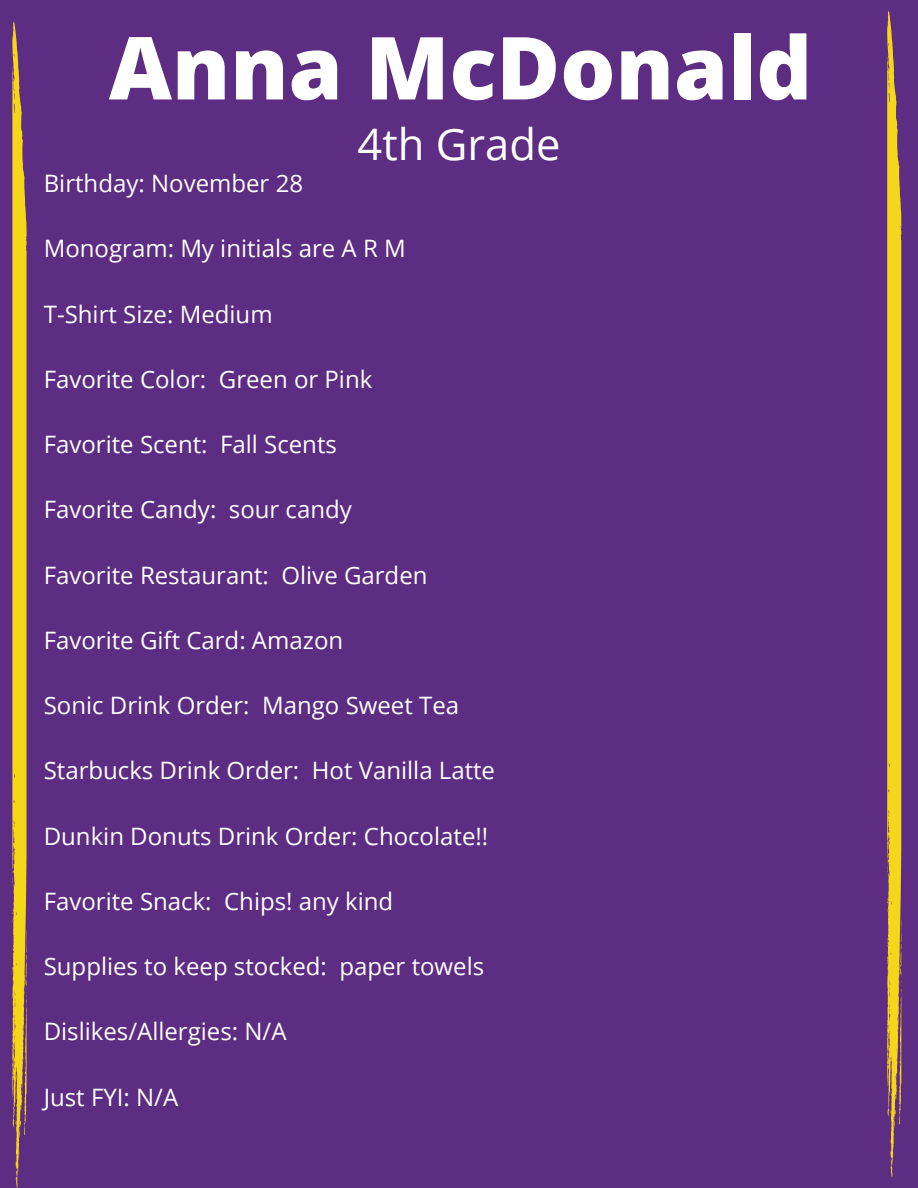
<style>
.page{position:relative;width:918px;height:1188px;background:#5d2c83}
.page>*{position:absolute;margin:0;border:0;box-sizing:border-box;transform-origin:0 0}
.t1{font:800 87px "Open Sans";color:#fff}
.t2{font:43.5px "Open Sans";color:#fff}
.t3{font:24px "Open Sans";color:#fff}
</style>
<div class="page">
<svg style="left:12px;top:21px;width:15px;height:1167px"></svg>
<svg style="left:887px;top:11px;width:15px;height:1166px"></svg>
<p class="t1" style="left:109px;top:7px;width:705px">Anna McDonald</p>
<p class="t2" style="left:358px;top:113px;width:204px">4th Grade</p>
<p class="t3" style="left:44px;top:167px;width:261px">Birthday: November 28</p>
<p class="t3" style="left:44px;top:232px;width:364px">Monogram: My initials are A R M</p>
<p class="t3" style="left:44px;top:297px;width:230px">T-Shirt Size: Medium</p>
<p class="t3" style="left:44px;top:362px;width:330px">Favorite Color: Green or Pink</p>
<p class="t3" style="left:44px;top:428px;width:295px">Favorite Scent: Fall Scents</p>
<p class="t3" style="left:44px;top:493px;width:310px">Favorite Candy: sour candy</p>
<p class="t3" style="left:44px;top:558px;width:385px">Favorite Restaurant: Olive Garden</p>
<p class="t3" style="left:44px;top:623px;width:301px">Favorite Gift Card: Amazon</p>
<p class="t3" style="left:44px;top:689px;width:417px">Sonic Drink Order: Mango Sweet Tea</p>
<p class="t3" style="left:44px;top:754px;width:453px">Starbucks Drink Order: Hot Vanilla Latte</p>
<p class="t3" style="left:44px;top:819px;width:446px">Dunkin Donuts Drink Order: Chocolate!!</p>
<p class="t3" style="left:44px;top:884px;width:351px">Favorite Snack: Chips! any kind</p>
<p class="t3" style="left:44px;top:950px;width:442px">Supplies to keep stocked: paper towels</p>
<p class="t3" style="left:44px;top:1015px;width:244px">Dislikes/Allergies: N/A</p>
<p class="t3" style="left:44px;top:1080px;width:136px">Just FYI: N/A</p>
</div>
